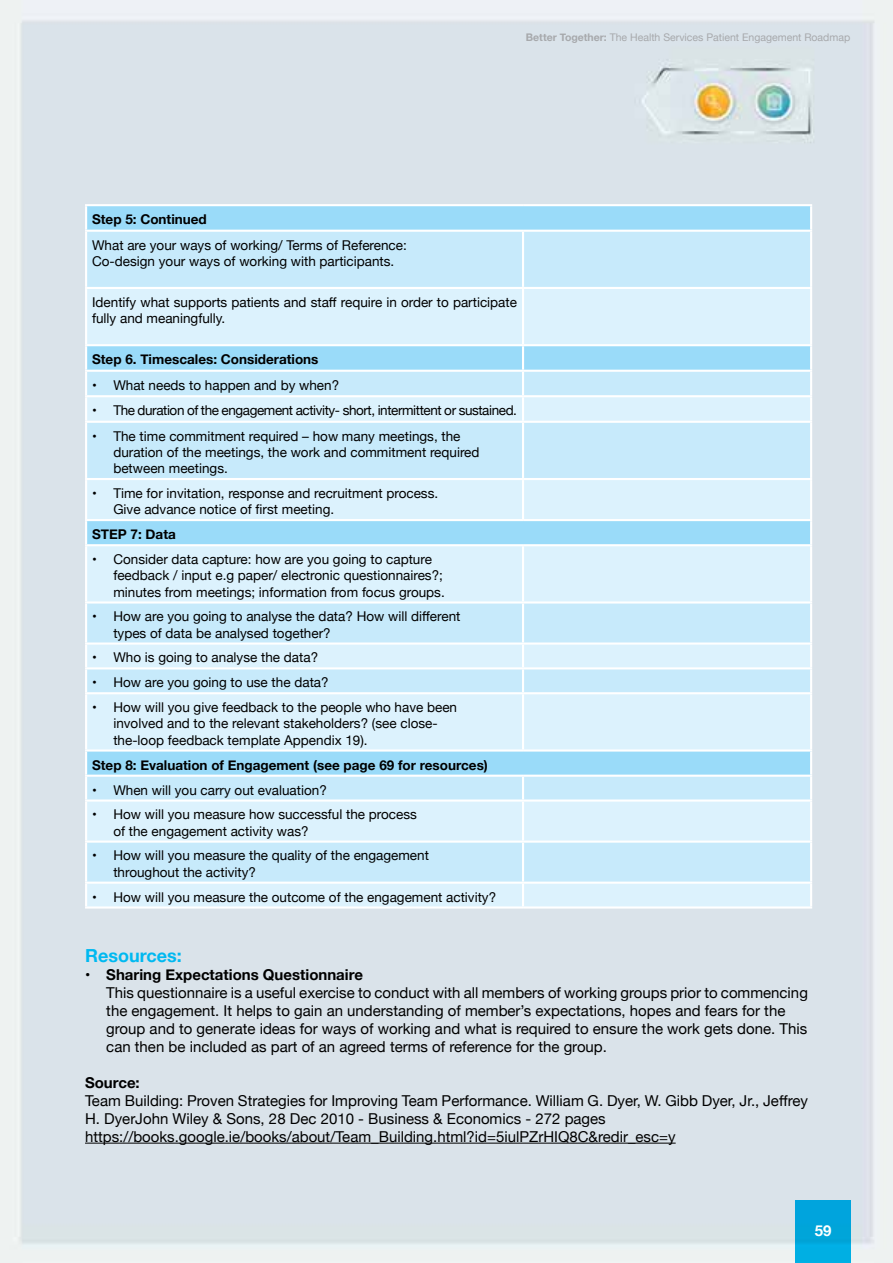
<style>
.page{position:relative;width:893px;height:1263px;background:#fff}
.page>*{position:absolute;margin:0;border:0;box-sizing:border-box;transform-origin:0 0}
.t1{font:700 18px "Helvetica Neue";color:#00b9f1}
.t2{font:15px/18px "Helvetica Neue";color:#000}
.t3{font:700 15px "Helvetica Neue";color:#000}
.t4{font:700 15px "Helvetica Neue";color:#fff}
.t5{font:13.5px/16.2px "Helvetica Neue";color:#000}
.t6{font:700 13.5px "Helvetica Neue";color:#000}
.t7{font:13.5px "Helvetica Neue";letter-spacing:-.03em;color:#000}
.t8{font:10.5px "Helvetica Neue";color:#a7a9ac}
.s1{font-weight:700}
</style>
<div class="page">
<img style="left:0;top:0;width:893px;height:1263px">
<div style="left:795px;top:1200px;width:55px;height:63px;background:#00a5dd"></div>
<svg style="left:87px;top:206px;width:723px;height:24px;background:#9cdbf9"></svg>
<div style="left:87px;top:232px;width:723px;height:55px;background:#c7eafb"></div>
<svg style="left:87px;top:289px;width:723px;height:617px;background:#cdecfb"></svg>
<hr style="left:85px;top:204px;width:438px;height:2px;background:#fff">
<hr style="left:85px;top:206px;width:2px;height:24px;background:#fff">
<hr style="left:523px;top:204px;width:289px;height:2px;background:#fff">
<hr style="left:810px;top:206px;width:2px;height:24px;background:#fff">
<hr style="left:85px;top:230px;width:438px;height:2px;background:#fff">
<hr style="left:85px;top:232px;width:2px;height:55px;background:#fff">
<hr style="left:523px;top:230px;width:289px;height:2px;background:#fff">
<hr style="left:522px;top:232px;width:2px;height:55px;background:#fff">
<hr style="left:810px;top:232px;width:2px;height:55px;background:#fff">
<hr style="left:85px;top:287px;width:438px;height:2px;background:#fff">
<hr style="left:85px;top:289px;width:2px;height:55px;background:#fff">
<hr style="left:523px;top:287px;width:289px;height:2px;background:#fff">
<hr style="left:522px;top:289px;width:2px;height:55px;background:#fff">
<hr style="left:810px;top:289px;width:2px;height:55px;background:#fff">
<hr style="left:85px;top:344px;width:438px;height:2px;background:#fff">
<hr style="left:85px;top:346px;width:2px;height:24px;background:#fff">
<hr style="left:523px;top:344px;width:289px;height:2px;background:#fff">
<hr style="left:522px;top:346px;width:2px;height:24px;background:#fff">
<hr style="left:810px;top:346px;width:2px;height:24px;background:#fff">
<hr style="left:85px;top:370px;width:438px;height:2px;background:#fff">
<hr style="left:85px;top:372px;width:2px;height:23px;background:#fff">
<hr style="left:523px;top:370px;width:289px;height:2px;background:#fff">
<hr style="left:522px;top:372px;width:2px;height:23px;background:#fff">
<hr style="left:810px;top:372px;width:2px;height:23px;background:#fff">
<hr style="left:85px;top:395px;width:438px;height:2px;background:#fff">
<hr style="left:85px;top:397px;width:2px;height:24px;background:#fff">
<hr style="left:523px;top:395px;width:289px;height:2px;background:#fff">
<hr style="left:522px;top:397px;width:2px;height:24px;background:#fff">
<hr style="left:810px;top:397px;width:2px;height:24px;background:#fff">
<hr style="left:85px;top:421px;width:438px;height:2px;background:#fff">
<hr style="left:85px;top:423px;width:2px;height:55px;background:#fff">
<hr style="left:523px;top:421px;width:289px;height:2px;background:#fff">
<hr style="left:522px;top:423px;width:2px;height:55px;background:#fff">
<hr style="left:810px;top:423px;width:2px;height:55px;background:#fff">
<hr style="left:85px;top:478px;width:438px;height:2px;background:#fff">
<hr style="left:85px;top:480px;width:2px;height:39px;background:#fff">
<hr style="left:523px;top:478px;width:289px;height:2px;background:#fff">
<hr style="left:522px;top:480px;width:2px;height:39px;background:#fff">
<hr style="left:810px;top:480px;width:2px;height:39px;background:#fff">
<hr style="left:85px;top:519px;width:438px;height:2px;background:#fff">
<hr style="left:85px;top:521px;width:2px;height:23px;background:#fff">
<hr style="left:523px;top:519px;width:289px;height:2px;background:#fff">
<hr style="left:810px;top:521px;width:2px;height:23px;background:#fff">
<hr style="left:85px;top:544px;width:438px;height:2px;background:#fff">
<hr style="left:85px;top:546px;width:2px;height:55px;background:#fff">
<hr style="left:523px;top:544px;width:289px;height:2px;background:#fff">
<hr style="left:522px;top:546px;width:2px;height:55px;background:#fff">
<hr style="left:810px;top:546px;width:2px;height:55px;background:#fff">
<hr style="left:85px;top:601px;width:438px;height:2px;background:#fff">
<hr style="left:85px;top:603px;width:2px;height:39px;background:#fff">
<hr style="left:523px;top:601px;width:289px;height:2px;background:#fff">
<hr style="left:522px;top:603px;width:2px;height:39px;background:#fff">
<hr style="left:810px;top:603px;width:2px;height:39px;background:#fff">
<hr style="left:85px;top:642px;width:438px;height:3px;background:#fff">
<hr style="left:85px;top:645px;width:2px;height:22px;background:#fff">
<hr style="left:523px;top:642px;width:289px;height:3px;background:#fff">
<hr style="left:522px;top:645px;width:2px;height:22px;background:#fff">
<hr style="left:810px;top:645px;width:2px;height:22px;background:#fff">
<hr style="left:85px;top:667px;width:438px;height:2px;background:#fff">
<hr style="left:85px;top:669px;width:2px;height:23px;background:#fff">
<hr style="left:523px;top:667px;width:289px;height:2px;background:#fff">
<hr style="left:522px;top:669px;width:2px;height:23px;background:#fff">
<hr style="left:810px;top:669px;width:2px;height:23px;background:#fff">
<hr style="left:85px;top:692px;width:438px;height:2px;background:#fff">
<hr style="left:85px;top:694px;width:2px;height:55px;background:#fff">
<hr style="left:523px;top:692px;width:289px;height:2px;background:#fff">
<hr style="left:522px;top:694px;width:2px;height:55px;background:#fff">
<hr style="left:810px;top:694px;width:2px;height:55px;background:#fff">
<hr style="left:85px;top:749px;width:438px;height:2px;background:#fff">
<hr style="left:85px;top:751px;width:2px;height:24px;background:#fff">
<hr style="left:523px;top:749px;width:289px;height:2px;background:#fff">
<hr style="left:810px;top:751px;width:2px;height:24px;background:#fff">
<hr style="left:85px;top:775px;width:438px;height:2px;background:#fff">
<hr style="left:85px;top:777px;width:2px;height:22px;background:#fff">
<hr style="left:523px;top:775px;width:289px;height:2px;background:#fff">
<hr style="left:522px;top:777px;width:2px;height:22px;background:#fff">
<hr style="left:810px;top:777px;width:2px;height:22px;background:#fff">
<hr style="left:85px;top:799px;width:438px;height:3px;background:#fff">
<hr style="left:85px;top:802px;width:2px;height:38px;background:#fff">
<hr style="left:523px;top:799px;width:289px;height:3px;background:#fff">
<hr style="left:522px;top:802px;width:2px;height:38px;background:#fff">
<hr style="left:810px;top:802px;width:2px;height:38px;background:#fff">
<hr style="left:85px;top:840px;width:438px;height:3px;background:#fff">
<hr style="left:85px;top:843px;width:2px;height:38px;background:#fff">
<hr style="left:523px;top:840px;width:289px;height:3px;background:#fff">
<hr style="left:522px;top:843px;width:2px;height:38px;background:#fff">
<hr style="left:810px;top:843px;width:2px;height:38px;background:#fff">
<hr style="left:85px;top:881px;width:438px;height:3px;background:#fff">
<hr style="left:85px;top:884px;width:2px;height:22px;background:#fff">
<hr style="left:523px;top:881px;width:289px;height:3px;background:#fff">
<hr style="left:522px;top:884px;width:2px;height:22px;background:#fff">
<hr style="left:810px;top:884px;width:2px;height:22px;background:#fff">
<hr style="left:85px;top:906px;width:438px;height:2px;background:#fff">
<hr style="left:523px;top:906px;width:289px;height:2px;background:#fff">
<hr style="left:85px;top:1143px;width:591px;height:1px;background:#000">
<p class="t8" style="left:526px;top:29px;width:326px"><span class="s1">Better Together:</span> The Health Services Patient Engagement Roadmap</p>
<p class="t6" style="left:92px;top:209px;width:116px">Step 5: Continued</p>
<p class="t5" style="left:92px;top:237px;width:316px">What are your ways of working/ Terms of Reference:<br>Co-design your ways of working with participants.</p>
<p class="t5" style="left:92px;top:295px;width:426px">Identify what supports patients and staff require in order to participate fully and meaningfully.</p>
<p class="t6" style="left:92px;top:349px;width:228px">Step 6. Timescales: Considerations</p>
<p class="t5" style="left:92px;top:377px;width:249px">• What needs to happen and by when?</p>
<p class="t7" style="left:92px;top:401px;width:426px">• The duration of the engagement activity- short, intermittent or sustained.</p>
<p class="t5" style="left:113px;top:428px;width:368px;text-indent:-21px">• The time commitment required – how many meetings, the duration of the meetings, the work and commitment required between meetings.</p>
<p class="t5" style="left:113px;top:486px;width:326px;text-indent:-21px">• Time for invitation, response and recruitment process.<br>Give advance notice of first meeting.</p>
<p class="t6" style="left:92px;top:524px;width:85px">STEP 7: Data</p>
<p class="t5" style="left:113px;top:552px;width:333px;text-indent:-21px">• Consider data capture: how are you going to capture feedback / input e.g paper/ electronic questionnaires?; minutes from meetings; information from focus groups.</p>
<p class="t5" style="left:113px;top:609px;width:349px;text-indent:-21px">• How are you going to analyse the data? How will different types of data be analysed together?</p>
<p class="t5" style="left:92px;top:650px;width:228px">• Who is going to analyse the data?</p>
<p class="t5" style="left:92px;top:675px;width:238px">• How are you going to use the data?</p>
<p class="t5" style="left:113px;top:700px;width:345px;text-indent:-21px">• How will you give feedback to the people who have been involved and to the relevant stakeholders? (see close&shy;the-loop feedback template Appendix 19).</p>
<p class="t6" style="left:92px;top:754px;width:397px">Step 8: Evaluation of Engagement (see page 69 for resources)</p>
<p class="t5" style="left:92px;top:782px;width:236px">• When will you carry out evaluation?</p>
<p class="t5" style="left:113px;top:807px;width:305px;text-indent:-21px">• How will you measure how successful the process of the engagement activity was?</p>
<p class="t5" style="left:113px;top:848px;width:317px;text-indent:-21px">• How will you measure the quality of the engagement throughout the activity?</p>
<p class="t5" style="left:92px;top:889px;width:406px">• How will you measure the outcome of the engagement activity?</p>
<h1 class="t1" style="left:85px;top:941px;width:98px">Resources:</h1>
<p class="t3" style="left:85px;top:962px;width:279px">• Sharing Expectations Questionnaire</p>
<p class="t2" style="left:106px;top:984px;width:703px">This questionnaire is a useful exercise to conduct with all members of working groups prior to commencing the engagement. It helps to gain an understanding of member’s expectations, hopes and fears for the group and to generate ideas for ways of working and what is required to ensure the work gets done. This can then be included as part of an agreed terms of reference for the group.</p>
<p class="t3" style="left:85px;top:1070px;width:56px">Source:</p>
<p class="t2" style="left:85px;top:1092px;width:724px">Team Building: Proven Strategies for Improving Team Performance. William G. Dyer, W. Gibb Dyer, Jr., Jeffrey<br>H. DyerJohn Wiley &amp; Sons, 28 Dec 2010 - Business &amp; Economics - 272 pages https://books.google.ie/books/about/Team_Building.html?id=5iulPZrHIQ8C&amp;redir_esc=y</p>
<p class="t4" style="left:815px;top:1219px;width:18px">59</p>
</div>
